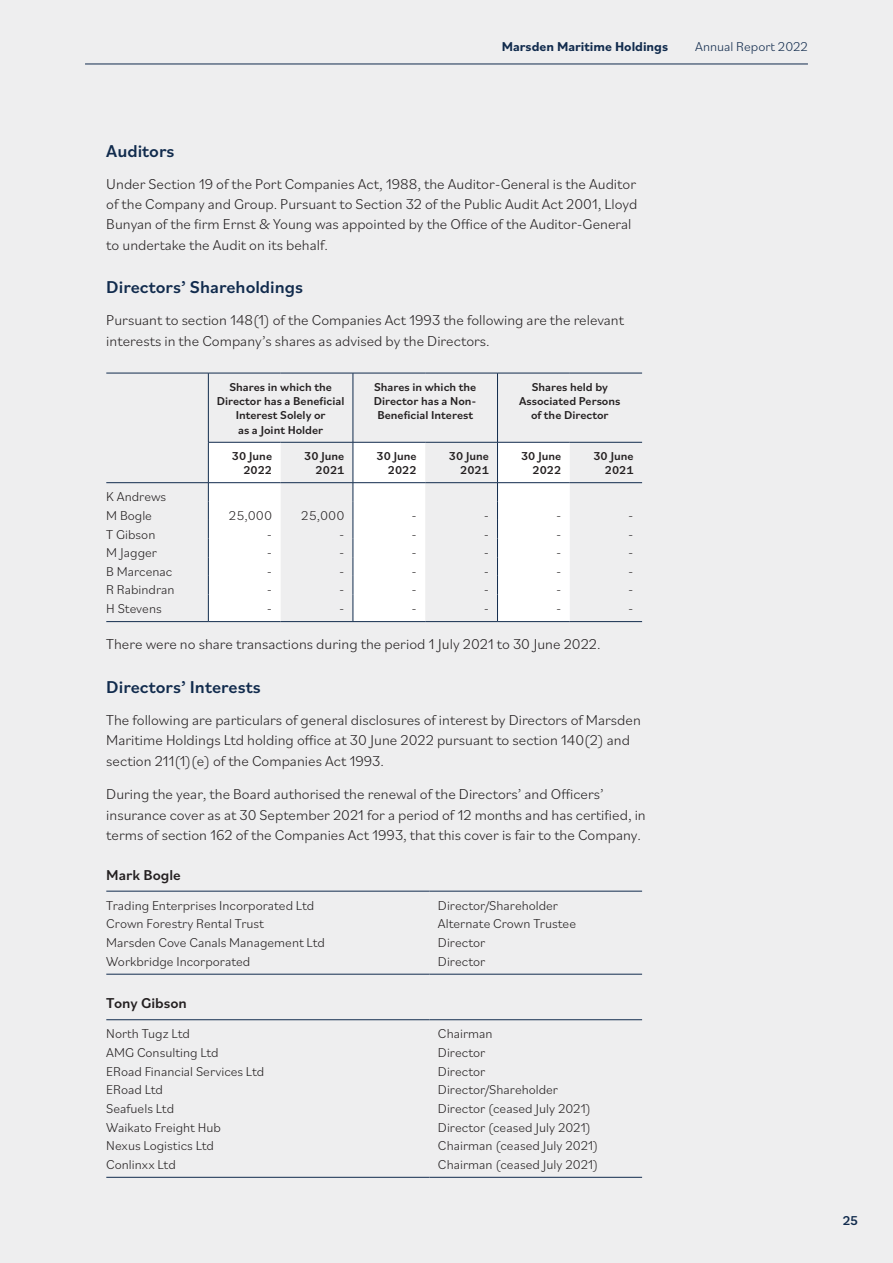
<style>
.page{position:relative;width:893px;height:1263px;background:#eeeeef}
.page>*{position:absolute;margin:0;border:0;box-sizing:border-box;transform-origin:0 0}
.t1{font:500 18px "Bilo";color:#112b4d}
.t2{font:300 15px/20.2px "Bilo";color:#231f20}
.t3{font:500 15px "Bilo";color:#231f20}
.t4{font:300 13.5px/18.6px "Bilo";color:#231f20}
.t5{font:700 13.5px "Bilo";color:#112b4d}
.t6{font:300 13.5px "Bilo";color:#112b4d}
.t7{font:500 13.5px "Bilo";color:#112b4d}
.t8{font:500 12px/14.4px "Bilo";color:#231f20;text-align:right}
</style>
<div class="page">
<svg style="left:209px;top:443px;width:361px;height:178px;fill:#fff"></svg>
<hr style="left:106px;top:373px;width:102px;height:1px;background:#112b4d">
<hr style="left:208px;top:373px;width:73px;height:1px;background:#112b4d">
<hr style="left:281px;top:373px;width:72px;height:1px;background:#112b4d">
<hr style="left:353px;top:373px;width:72px;height:1px;background:#112b4d">
<hr style="left:425px;top:373px;width:72px;height:1px;background:#112b4d">
<hr style="left:497px;top:373px;width:73px;height:1px;background:#112b4d">
<hr style="left:570px;top:373px;width:72px;height:1px;background:#112b4d">
<hr style="left:208px;top:442px;width:73px;height:1px;background:#112b4d">
<hr style="left:281px;top:442px;width:72px;height:1px;background:#112b4d">
<hr style="left:353px;top:442px;width:72px;height:1px;background:#112b4d">
<hr style="left:425px;top:442px;width:72px;height:1px;background:#112b4d">
<hr style="left:497px;top:442px;width:73px;height:1px;background:#112b4d">
<hr style="left:570px;top:442px;width:72px;height:1px;background:#112b4d">
<hr style="left:106px;top:482px;width:102px;height:1px;background:#112b4d">
<hr style="left:208px;top:482px;width:73px;height:1px;background:#112b4d">
<hr style="left:281px;top:482px;width:72px;height:1px;background:#112b4d">
<hr style="left:353px;top:482px;width:72px;height:1px;background:#112b4d">
<hr style="left:425px;top:482px;width:72px;height:1px;background:#112b4d">
<hr style="left:497px;top:482px;width:73px;height:1px;background:#112b4d">
<hr style="left:570px;top:482px;width:72px;height:1px;background:#112b4d">
<hr style="left:106px;top:621px;width:102px;height:1px;background:#112b4d">
<hr style="left:208px;top:621px;width:73px;height:1px;background:#112b4d">
<hr style="left:281px;top:621px;width:72px;height:1px;background:#112b4d">
<hr style="left:353px;top:621px;width:72px;height:1px;background:#112b4d">
<hr style="left:425px;top:621px;width:72px;height:1px;background:#112b4d">
<hr style="left:497px;top:621px;width:73px;height:1px;background:#112b4d">
<hr style="left:570px;top:621px;width:72px;height:1px;background:#112b4d">
<hr style="left:353px;top:373px;width:1px;height:69px;background:#112b4d">
<hr style="left:497px;top:373px;width:1px;height:69px;background:#112b4d">
<hr style="left:353px;top:442px;width:1px;height:40px;background:#112b4d">
<hr style="left:497px;top:442px;width:1px;height:40px;background:#112b4d">
<svg style="left:353px;top:483px;width:1px;height:138px"></svg>
<svg style="left:497px;top:483px;width:1px;height:138px"></svg>
<hr style="left:208px;top:373px;width:1px;height:69px;background:#112b4d">
<hr style="left:208px;top:442px;width:1px;height:40px;background:#112b4d">
<svg style="left:208px;top:483px;width:1px;height:138px"></svg>
<hr style="left:106px;top:891px;width:323px;height:1px;background:#112b4d">
<hr style="left:429px;top:891px;width:213px;height:1px;background:#112b4d">
<hr style="left:106px;top:974px;width:323px;height:1px;background:#112b4d">
<hr style="left:429px;top:974px;width:213px;height:1px;background:#112b4d">
<hr style="left:106px;top:1019px;width:323px;height:1px;background:#112b4d">
<hr style="left:429px;top:1019px;width:213px;height:1px;background:#112b4d">
<hr style="left:106px;top:1177px;width:323px;height:1px;background:#112b4d">
<hr style="left:429px;top:1177px;width:213px;height:1px;background:#112b4d">
<hr style="left:85px;top:64px;width:723px;height:1px;background:#112b4d">
<p class="t5" style="left:502px;top:38px;width:168px">Marsden Maritime Holdings</p>
<p class="t6" style="left:695px;top:38px;width:114px">Annual Report 2022</p>
<p class="t1" style="left:106px;top:138px;width:70px">Auditors</p>
<p class="t2" style="left:106px;top:173px;width:532px">Under Section 19 of the Port Companies Act, 1988, the Auditor-General is the Auditor of the Company and Group. Pursuant to Section 32 of the Public Audit Act 2001, Lloyd Bunyan of the firm Ernst &amp; Young was appointed by the Office of the Auditor-General to undertake the Audit on its behalf.</p>
<p class="t1" style="left:106px;top:275px;width:198px">Directors’ Shareholdings</p>
<p class="t2" style="left:106px;top:310px;width:519px">Pursuant to section 148(1) of the Companies Act 1993 the following are the relevant interests in the Company’s shares as advised by the Directors.</p>
<p class="t8" style="left:217px;top:379px;width:129px;text-align:center">Shares in which the<br>Director has a Beneficial<br>Interest Solely or<br>as a Joint Holder</p>
<p class="t8" style="left:374px;top:379px;width:104px;text-align:justify">Shares in which the Director has a Non-Beneficial Interest</p>
<p class="t8" style="left:519px;top:379px;width:103px;text-align:center">Shares held by<br>Associated Persons of the Director</p>
<p class="t8" style="left:232px;top:448px;width:42px">30 June<br>2022</p>
<p class="t8" style="left:304px;top:448px;width:42px">30 June<br>2021</p>
<p class="t8" style="left:377px;top:448px;width:42px">30 June<br>2022</p>
<p class="t8" style="left:449px;top:448px;width:42px">30 June<br>2021</p>
<p class="t8" style="left:521px;top:448px;width:42px">30 June<br>2022</p>
<p class="t8" style="left:593px;top:448px;width:42px">30 June<br>2021</p>
<p class="t4" style="left:106px;top:487px;width:62px">K Andrews<br>M Bogle</p>
<p class="t4" style="left:228px;top:506px;width:45px">25,000</p>
<p class="t4" style="left:301px;top:506px;width:45px">25,000</p>
<p class="t4" style="left:411px;top:506px;width:7px">-</p>
<p class="t4" style="left:484px;top:506px;width:7px">-</p>
<p class="t4" style="left:556px;top:506px;width:7px">-</p>
<p class="t4" style="left:628px;top:506px;width:7px">-</p>
<p class="t4" style="left:106px;top:524px;width:51px">T Gibson</p>
<p class="t4" style="left:267px;top:524px;width:7px">-</p>
<p class="t4" style="left:339px;top:524px;width:7px">-</p>
<p class="t4" style="left:411px;top:524px;width:7px">-</p>
<p class="t4" style="left:484px;top:524px;width:7px">-</p>
<p class="t4" style="left:556px;top:524px;width:7px">-</p>
<p class="t4" style="left:628px;top:524px;width:7px">-</p>
<p class="t4" style="left:106px;top:543px;width:52px">M Jagger</p>
<p class="t4" style="left:267px;top:543px;width:7px">-</p>
<p class="t4" style="left:339px;top:543px;width:7px">-</p>
<p class="t4" style="left:411px;top:543px;width:7px">-</p>
<p class="t4" style="left:484px;top:543px;width:7px">-</p>
<p class="t4" style="left:556px;top:543px;width:7px">-</p>
<p class="t4" style="left:628px;top:543px;width:7px">-</p>
<p class="t4" style="left:106px;top:561px;width:68px">B Marcenac</p>
<p class="t4" style="left:267px;top:561px;width:7px">-</p>
<p class="t4" style="left:339px;top:561px;width:7px">-</p>
<p class="t4" style="left:411px;top:561px;width:7px">-</p>
<p class="t4" style="left:484px;top:561px;width:7px">-</p>
<p class="t4" style="left:556px;top:561px;width:7px">-</p>
<p class="t4" style="left:628px;top:561px;width:7px">-</p>
<p class="t4" style="left:106px;top:580px;width:70px">R Rabindran</p>
<p class="t4" style="left:267px;top:580px;width:7px">-</p>
<p class="t4" style="left:339px;top:580px;width:7px">-</p>
<p class="t4" style="left:411px;top:580px;width:7px">-</p>
<p class="t4" style="left:484px;top:580px;width:7px">-</p>
<p class="t4" style="left:556px;top:580px;width:7px">-</p>
<p class="t4" style="left:628px;top:580px;width:7px">-</p>
<p class="t4" style="left:106px;top:599px;width:57px">H Stevens</p>
<p class="t4" style="left:267px;top:599px;width:7px">-</p>
<p class="t4" style="left:339px;top:599px;width:7px">-</p>
<p class="t4" style="left:411px;top:599px;width:7px">-</p>
<p class="t4" style="left:484px;top:599px;width:7px">-</p>
<p class="t4" style="left:556px;top:599px;width:7px">-</p>
<p class="t4" style="left:628px;top:599px;width:7px">-</p>
<p class="t2" style="left:106px;top:634px;width:496px">There were no share transactions during the period 1 July 2021 to 30 June 2022.</p>
<p class="t1" style="left:106px;top:674px;width:156px">Directors’ Interests</p>
<p class="t2" style="left:106px;top:709px;width:536px">The following are particulars of general disclosures of interest by Directors of Marsden<br>Maritime Holdings Ltd holding office at 30 June 2022 pursuant to section 140(2) and section 211(1)(e) of the Companies Act 1993.</p>
<p class="t2" style="left:106px;top:783px;width:541px">During the year, the Board authorised the renewal of the Directors’ and Officers’ insurance cover as at 30 September 2021 for a period of 12 months and has certified, in terms of section 162 of the Companies Act 1993, that this cover is fair to the Company.</p>
<p class="t3" style="left:106px;top:864px;width:76px">Mark Bogle</p>
<p class="t4" style="left:106px;top:895px;width:209px">Trading Enterprises Incorporated Ltd</p>
<p class="t4" style="left:438px;top:895px;width:122px">Director/Shareholder</p>
<p class="t4" style="left:106px;top:914px;width:159px">Crown Forestry Rental Trust</p>
<p class="t4" style="left:438px;top:914px;width:140px">Alternate Crown Trustee</p>
<p class="t4" style="left:106px;top:933px;width:220px">Marsden Cove Canals Management Ltd</p>
<p class="t4" style="left:438px;top:933px;width:49px">Director</p>
<p class="t4" style="left:106px;top:951px;width:146px">Workbridge Incorporated</p>
<p class="t4" style="left:438px;top:951px;width:49px">Director</p>
<p class="t3" style="left:106px;top:993px;width:82px">Tony Gibson</p>
<p class="t4" style="left:106px;top:1024px;width:85px">North Tugz Ltd</p>
<p class="t4" style="left:438px;top:1024px;width:56px">Chairman</p>
<p class="t4" style="left:106px;top:1043px;width:114px">AMG Consulting Ltd</p>
<p class="t4" style="left:438px;top:1043px;width:49px">Director</p>
<p class="t4" style="left:106px;top:1061px;width:160px">ERoad Financial Services Ltd</p>
<p class="t4" style="left:438px;top:1061px;width:49px">Director</p>
<p class="t4" style="left:106px;top:1080px;width:58px">ERoad Ltd</p>
<p class="t4" style="left:438px;top:1080px;width:122px">Director/Shareholder</p>
<p class="t4" style="left:106px;top:1098px;width:69px">Seafuels Ltd</p>
<p class="t4" style="left:438px;top:1098px;width:154px">Director (ceased July 2021)</p>
<p class="t4" style="left:106px;top:1117px;width:116px">Waikato Freight Hub</p>
<p class="t4" style="left:438px;top:1117px;width:154px">Director (ceased July 2021)</p>
<p class="t4" style="left:106px;top:1136px;width:109px">Nexus Logistics Ltd</p>
<p class="t4" style="left:438px;top:1136px;width:162px">Chairman (ceased July 2021)</p>
<p class="t4" style="left:106px;top:1154px;width:71px">Conlinxx Ltd</p>
<p class="t4" style="left:438px;top:1154px;width:162px">Chairman (ceased July 2021)</p>
<p class="t7" style="left:843px;top:1211px;width:17px">25</p>
</div>
